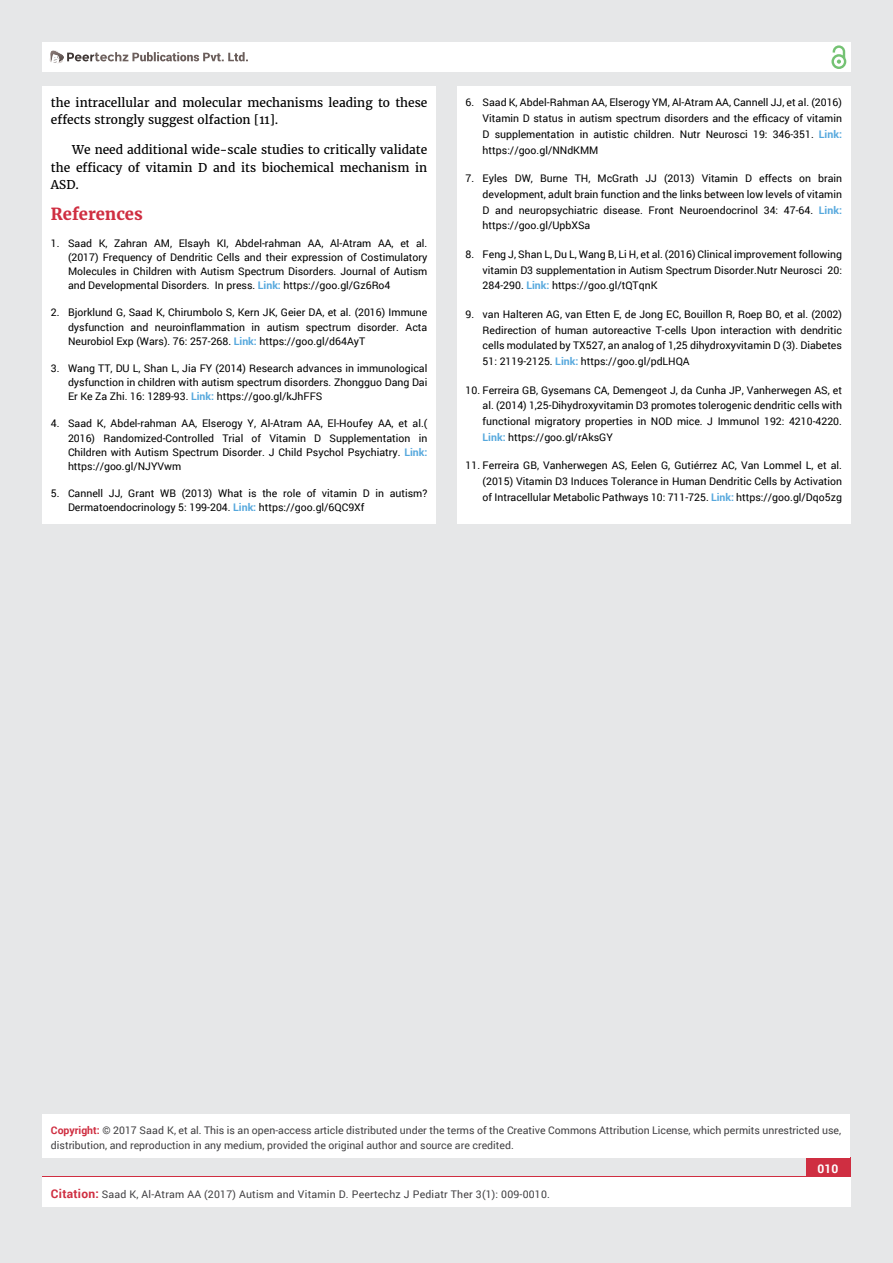
<style>
.page{position:relative;width:893px;height:1263px;background:#e6e7e8}
.page>*{position:absolute;margin:0;border:0;box-sizing:border-box;transform-origin:0 0}
.t1{font:700 16.5px "Merriweather";color:#cf2e41}
.t2{font:12px/17.2px "Merriweather";color:#000}
.t3{font:700 12px "Roboto";color:#fff}
.t4{font:10.5px/15.8px "Roboto";color:#000;text-align:justify}
.t5{font:10.5px/15px "Roboto";color:#414042}
.t6{font:10.5px "Roboto";letter-spacing:.02em;color:#414042}
.s1{font-weight:700;color:#56a8dd}
.s2{font-weight:700;color:#cf2e41}
.s3{font-weight:700;font-size:12px;color:#cf2e41}
</style>
<div class="page">
<div style="left:42px;top:43px;width:808px;height:29px;background:#fff"></div>
<div style="left:831px;top:54px;width:15px;height:15px;border:2px solid #74c273;border-radius:50%"></div>
<svg style="left:831px;top:45px;width:15px;height:19px"></svg>
<div style="left:806px;top:1157px;width:44px;height:43px;background:#cf2e41"></div>
<svg style="left:49px;top:50px;width:199px;height:14px"></svg>
<div style="left:42px;top:1177px;width:808px;height:30px;background:#fff"></div>
<div style="left:42px;top:1115px;width:808px;height:43px;background:#fff"></div>
<div style="left:42px;top:87px;width:394px;height:437px;background:#fff"></div>
<div style="left:457px;top:87px;width:393px;height:437px;background:#fff"></div>
<p class="t2" style="left:51px;top:94px;width:378px">the intracellular and molecular mechanisms leading to these effects strongly suggest olfaction [11].</p>
<p class="t2" style="left:51px;top:141px;width:378px;text-align:justify;text-indent:21px">We need additional wide-scale studies to critically validate the efficacy of vitamin D and its biochemical mechanism in ASD.</p>
<h1 class="t1" style="left:51px;top:203px;width:93px">References</h1>
<p class="t4" style="left:68px;top:235px;width:361px;line-height:14.2px;text-indent:-17px">1. Saad K, Zahran AM, Elsayh KI, Abdel-rahman AA, Al-Atram AA, et al. (2017) Frequency of Dendritic Cells and their expression of Costimulatory Molecules in Children with Autism Spectrum Disorders. Journal of Autism and Developmental Disorders. In press. <span class="s1">Link:</span> https://goo.gl/Gz6Ro4</p>
<p class="t4" style="left:68px;top:305px;width:361px;line-height:14.2px;text-indent:-17px">2. Bjorklund G, Saad K, Chirumbolo S, Kern JK, Geier DA, et al. (2016) Immune dysfunction and neuroinflammation in autism spectrum disorder. Acta Neurobiol Exp (Wars). 76: 257-268. <span class="s1">Link:</span> https://goo.gl/d64AyT</p>
<p class="t4" style="left:68px;top:361px;width:361px;line-height:14.2px;text-indent:-17px">3. Wang TT, DU L, Shan L, Jia FY (2014) Research advances in immunological dysfunction in children with autism spectrum disorders. Zhongguo Dang Dai Er Ke Za Zhi. 16: 1289-93. <span class="s1">Link:</span> https://goo.gl/kJhFFS</p>
<p class="t4" style="left:68px;top:416px;width:361px;line-height:14.2px;text-indent:-17px">4. Saad K, Abdel-rahman AA, Elserogy Y, Al-Atram AA, El-Houfey AA, et al.( 2016) Randomized-Controlled Trial of Vitamin D Supplementation in Children with Autism Spectrum Disorder. J Child Psychol Psychiatry. <span class="s1">Link: </span>https://goo.gl/NJYVwm</p>
<p class="t4" style="left:68px;top:486px;width:361px;line-height:14.2px;text-indent:-17px">5. Cannell JJ, Grant WB (2013) What is the role of vitamin D in autism?<br>Dermatoendocrinology 5: 199-204. <span class="s1">Link:</span> https://goo.gl/6QC9Xf</p>
<p class="t4" style="left:483px;top:94px;width:361px;text-indent:-17px">6. Saad K, Abdel-Rahman AA, Elserogy YM, Al-Atram AA, Cannell JJ, et al. (2016)<br>Vitamin D status in autism spectrum disorders and the efficacy of vitamin D supplementation in autistic children. Nutr Neurosci 19: 346-351. <span class="s1">Link: </span>https://goo.gl/NNdKMM</p>
<p class="t4" style="left:483px;top:170px;width:361px;text-indent:-17px">7. Eyles DW, Burne TH, McGrath JJ (2013) Vitamin D effects on brain development, adult brain function and the links between low levels of vitamin D and neuropsychiatric disease. Front Neuroendocrinol 34: 47-64. <span class="s1">Link: </span>https://goo.gl/UpbXSa</p>
<p class="t4" style="left:483px;top:246px;width:361px;text-indent:-17px">8. Feng J, Shan L, Du L, Wang B, Li H, et al. (2016) Clinical improvement following vitamin D3 supplementation in Autism Spectrum Disorder.Nutr Neurosci 20:<br>284-290. <span class="s1">Link:</span> https://goo.gl/tQTqnK</p>
<p class="t4" style="left:483px;top:306px;width:361px;text-indent:-17px">9. van Halteren AG, van Etten E, de Jong EC, Bouillon R, Roep BO, et al. (2002)<br>Redirection of human autoreactive T-cells Upon interaction with dendritic cells modulated by TX527, an analog of 1,25 dihydroxyvitamin D (3). Diabetes 51: 2119-2125. <span class="s1">Link:</span> https://goo.gl/pdLHQA</p>
<p class="t4" style="left:483px;top:382px;width:361px;text-indent:-17px">10. Ferreira GB, Gysemans CA, Demengeot J, da Cunha JP, Vanherwegen AS, et al. (2014) 1,25-Dihydroxyvitamin D3 promotes tolerogenic dendritic cells with functional migratory properties in NOD mice. J Immunol 192: 4210-4220.<br><span class="s1">Link:</span> https://goo.gl/rAksGY</p>
<p class="t4" style="left:483px;top:457px;width:361px;text-indent:-17px">11. Ferreira GB, Vanherwegen AS, Eelen G, Gutiérrez AC, Van Lommel L, et al. (2015) Vitamin D3 Induces Tolerance in Human Dendritic Cells by Activation of Intracellular Metabolic Pathways 10: 711-725. <span class="s1">Link:</span> https://goo.gl/Dqo5zg</p>
<p class="t5" style="left:51px;top:1123px;width:792px"><span class="s2">Copyright:</span> © 2017 Saad K, et al. This is an open-access article distributed under the terms of the Creative Commons Attribution License, which permits unrestricted use, distribution, and reproduction in any medium, provided the original author and source are credited.</p>
<p class="t6" style="left:51px;top:1187px;width:500px"><span class="s3">Citation:</span> Saad K, Al-Atram AA (2017) Autism and Vitamin D. Peertechz J Pediatr Ther 3(1): 009-0010.</p>
<p class="t3" style="left:817px;top:1161px;width:22px">010</p>
</div>
